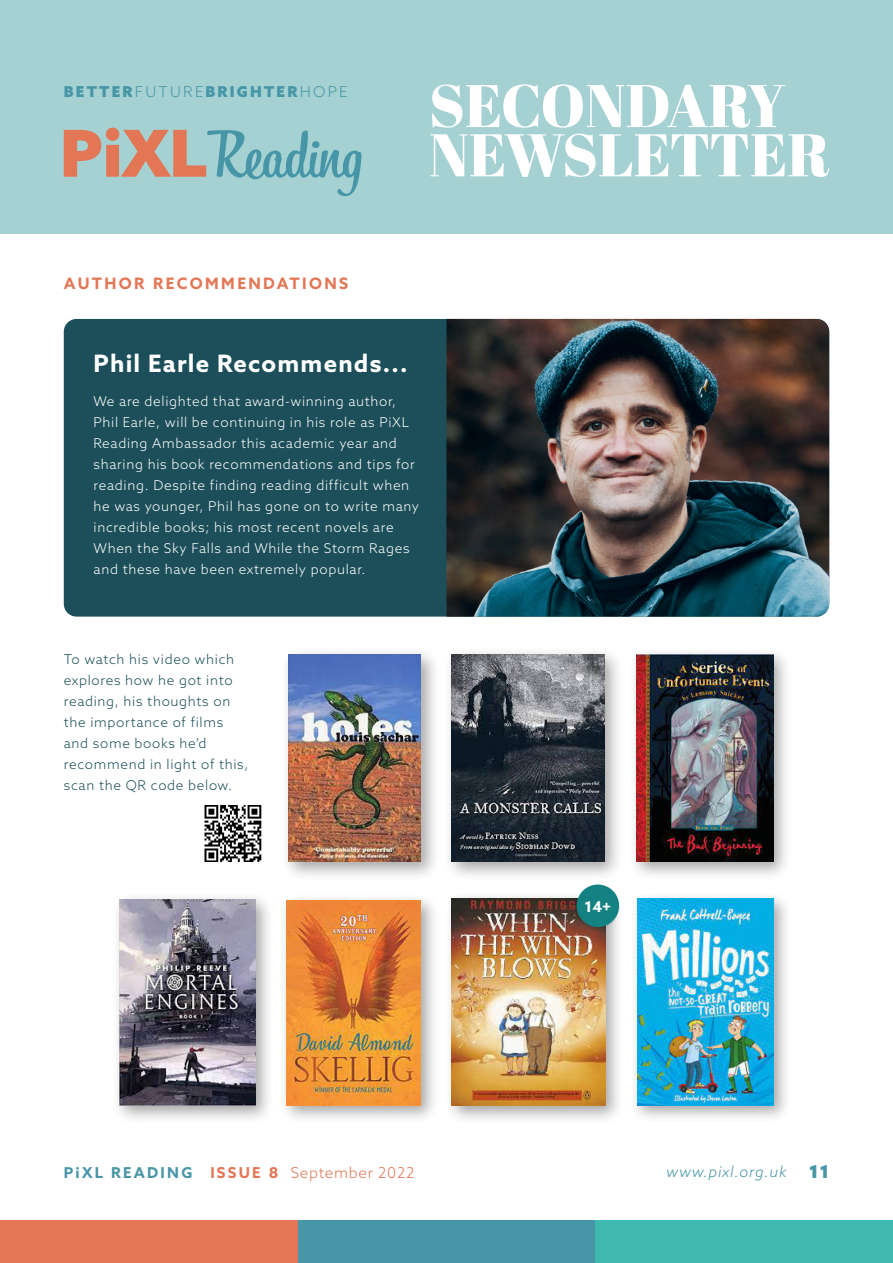
<style>
.page{position:relative;width:893px;height:1263px;background:#fff}
.page>*{position:absolute;margin:0;border:0;box-sizing:border-box;transform-origin:0 0}
.t1{font:700 24px "Azo Sans";letter-spacing:.05em;color:#fff}
.t2{font:900 18px "Azo Sans";color:#4796a7}
.t3{font:700 15.75px "Azo Sans";letter-spacing:.15em;color:#e37655}
.t4{font:300 15px "Azo Sans";letter-spacing:.05em;color:#e37655}
.t5{font:900 15px "Azo Sans";letter-spacing:.15em;color:#4796a7}
.t6{font:italic 300 15px "Azo Sans";letter-spacing:.05em;color:#4796a7}
.t7{font:700 15px "Azo Sans";color:#fff}
.t8{font:300 13.5px/21px "Azo Sans";letter-spacing:.05em;color:#fff}
.t9{font:300 13.5px/21px "Azo Sans";letter-spacing:.05em;color:#1c4f59}
.s1{font-weight:300}
.s2{font-weight:700;color:#4796a7}
.s3{font-weight:700}
</style>
<div class="page">
<div style="left:595px;top:1220px;width:298px;height:43px;background:#3fb8af"></div>
<div style="left:298px;top:1220px;width:297px;height:43px;background:#4796a7"></div>
<div style="left:0;top:1220px;width:298px;height:43px;background:#e37655"></div>
<div style="left:0;top:0;width:893px;height:234px;background:#a5d1d2"></div>
<svg style="left:64px;top:128px;width:298px;height:68px"></svg>
<svg style="left:430px;top:134px;width:399px;height:43px"></svg>
<svg style="left:432px;top:84px;width:353px;height:44px"></svg>
<div style="left:64px;top:319px;width:765px;height:298px;background:#1c4f59;border-radius:13px"></div>
<img style="left:446px;top:319px;width:383px;height:298px">
<img style="left:205px;top:805px;width:56px;height:57px">
<div style="left:628px;top:647px;width:164px;height:233px;background:#231f20;opacity:.4"></div>
<img style="left:636px;top:654px;width:137px;height:208px">
<div style="left:280px;top:646px;width:160px;height:235px;background:#231f20;opacity:.4"></div>
<img style="left:288px;top:654px;width:133px;height:208px">
<div style="left:630px;top:891px;width:161px;height:232px;background:#231f20;opacity:.4"></div>
<img style="left:637px;top:899px;width:136px;height:207px">
<div style="left:113px;top:891px;width:161px;height:233px;background:#231f20;opacity:.4"></div>
<img style="left:120px;top:899px;width:136px;height:207px">
<div style="left:444px;top:646px;width:180px;height:235px;background:#231f20;opacity:.4"></div>
<img style="left:452px;top:654px;width:152px;height:208px">
<div style="left:280px;top:893px;width:159px;height:231px;background:#231f20;opacity:.4"></div>
<img style="left:287px;top:900px;width:134px;height:206px">
<div style="left:444px;top:891px;width:180px;height:233px;background:#231f20;opacity:.4"></div>
<img style="left:452px;top:899px;width:153px;height:207px">
<svg style="left:577px;top:886px;width:42px;height:43px"></svg>
<div style="left:577px;top:884px;width:42px;height:43px;background:#148282;border-radius:50%"></div>
<p class="t5" style="left:64px;top:81px;width:285px">BETTER<span class="s1">FUTURE</span>BRIGHTER<span class="s1">HOPE</span></p>
<p class="t3" style="left:64px;top:273px;width:286px">AUTHOR RECOMMENDATIONS</p>
<p class="t1" style="left:94px;top:347px;width:315px">Phil Earle Recommends...</p>
<p class="t8" style="left:94px;top:391px;width:327px">We are delighted that award-winning author, Phil Earle, will be continuing in his role as PiXL Reading Ambassador this academic year and sharing his book recommendations and tips for reading. Despite finding reading difficult when he was younger, Phil has gone on to write many incredible books; his most recent novels are When the Sky Falls and While the Storm Rages and these have been extremely popular.</p>
<p class="t9" style="left:64px;top:648px;width:186px">To watch his video which explores how he got into reading, his thoughts on the importance of films and some books he’d recommend in light of this, scan the QR code below.</p>
<p class="t7" style="left:585px;top:896px;width:28px">14+</p>
<p class="t4" style="left:64px;top:1163px;width:352px"><span class="s2">PiXL READING</span> <span class="s3">ISSUE 8</span> September 2022</p>
<p class="t6" style="left:666px;top:1162px;width:122px">www.pixl.org.uk</p>
<h2 class="t2" style="left:809px;top:1159px;width:21px">11</h2>
</div>
